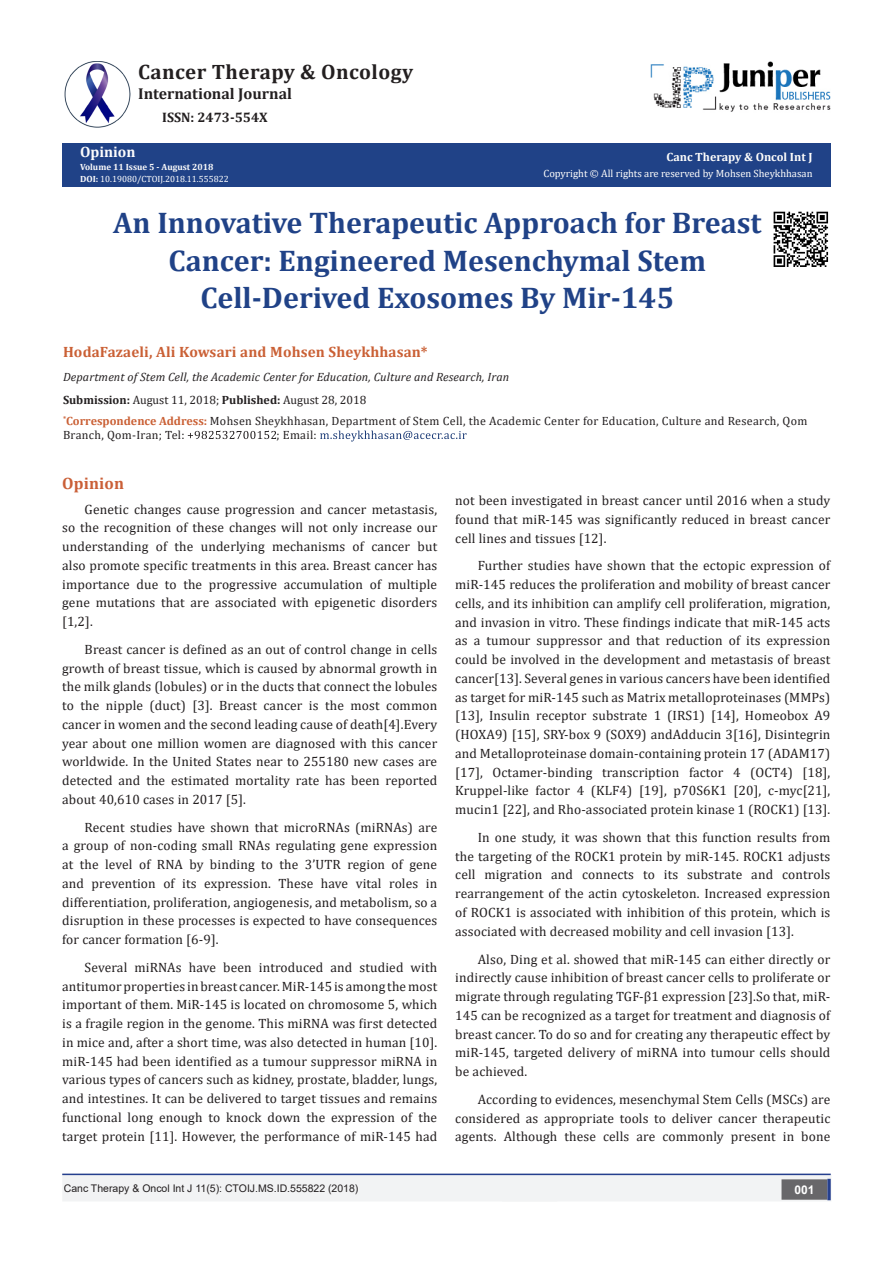
<style>
.page{position:relative;width:893px;height:1263px;background:#fff}
.page>*{position:absolute;margin:0;border:0;box-sizing:border-box;transform-origin:0 0}
.t1{font:700 30px/37.5px "Cambria";color:#204287;text-align:center}
.t2{font:700 20.85px "Cambria";letter-spacing:.02em;color:#231f20}
.t3{font:700 16.5px "Cambria";letter-spacing:.01em;color:#ca5f37}
.t4{font:700 15.75px "Cambria";color:#231f20}
.t5{font:700 15px "Cambria";letter-spacing:.01em;color:#ca6035}
.t6{font:700 15px "Cambria";color:#fcfcfc}
.t7{font:700 13.8px "Cambria";color:#231f20}
.t8{font:13.5px/18.8px "Cambria";letter-spacing:.01em;color:#231f20;text-align:justify}
.t9{font:12px/14.4px "Cambria";letter-spacing:.025em;color:#231f20}
.t10{font:italic 12px "Cambria";letter-spacing:.01em;color:#231f20}
.t11{font:12px "Cambria";color:#231f20}
.t12{font:700 12px "Cambria";color:#fffefc}
.t13{font:700 12px "Arial";color:#fff}
.t14{font:10.5px "Arial";color:#231f20}
.t15{font:10.5px "Cambria";color:#fffefc}
.t16{font:9px "Cambria";color:#fff}
.t17{font:700 9px "Cambria";color:#fcfcfc}
.s1{font-weight:700;color:#fcfcfc}
.s2{font-weight:700}
.s3{font-weight:700;color:#ca6035}
</style>
<div class="page">
<div style="left:62px;top:144px;width:768px;height:43px;background:#204287"></div>
<svg style="left:188px;top:431px;width:88px;height:8px"></svg>
<svg style="left:320px;top:431px;width:147px;height:11px"></svg>
<div style="left:63px;top:1175px;width:493px;height:26px;background:#f2f3f4"></div>
<div style="left:62px;top:1174px;width:495px;height:27px;border:2px solid #f2f3f4"></div>
<div style="left:502px;top:1174px;width:329px;height:27px;background:#f2f3f4;border:2px solid #f2f3f4"></div>
<div style="left:782px;top:1180px;width:45px;height:19px;background:#68676a"></div>
<div style="left:781px;top:1179px;width:46px;height:21px;border:2px solid #68676a"></div>
<svg style="left:827px;top:1179px;width:4px;height:21px"></svg>
<img style="left:651px;top:61px;width:180px;height:51px">
<img style="left:64px;top:61px;width:66px;height:66px">
<hr style="left:62px;top:1173px;width:769px;height:2px;background:#253f8e">
<img style="left:773px;top:211px;width:56px;height:56px">
<p class="t2" style="left:138px;top:57px;width:276px">Cancer Therapy &amp; Oncology</p>
<p class="t4" style="left:138px;top:83px;width:155px">International Journal</p>
<p class="t7" style="left:162px;top:107px;width:107px">ISSN: 2473-554X</p>
<p class="t6" style="left:80px;top:142px;width:57px">Opinion</p>
<p class="t17" style="left:80px;top:160px;width:135px">Volume 11 Issue 5 - August 2018</p>
<p class="t16" style="left:80px;top:174px;width:150px"><span class="s1">DOI:</span> 10.19080/CTOIJ.2018.11.555822</p>
<p class="t12" style="left:666px;top:148px;width:148px">Canc Therapy &amp; Oncol Int J</p>
<p class="t15" style="left:543px;top:167px;width:271px">Copyright © All rights are reserved by Mohsen Sheykhhasan</p>
<p class="t1" style="left:113px;top:203px;width:650px">An Innovative Therapeutic Approach for Breast<br>Cancer: Engineered Mesenchymal Stem<br>Cell-Derived Exosomes By Mir-145</p>
<p class="t5" style="left:63px;top:342px;width:366px">HodaFazaeli, Ali Kowsari and Mohsen Sheykhhasan*</p>
<p class="t10" style="left:63px;top:368px;width:448px">Department of Stem Cell, the Academic Center for Education, Culture and Research, Iran</p>
<p class="t11" style="left:63px;top:393px;width:305px"><span class="s2">Submission:</span> August 11, 2018; <span class="s2">Published:</span> August 28, 2018</p>
<p class="t9" style="left:63px;top:413px;width:746px"><sup>*</sup><span class="s3">Correspondence Address:</span> Mohsen Sheykhhasan, Department of Stem Cell, the Academic Center for Education, Culture and Research, Qom<br>Branch, Qom-Iran; Tel:</p>
<p class="t9" style="left:276px;top:428px;width:42px">; Email:</p>
<p class="t3" style="left:62px;top:471px;width:63px">Opinion</p>
<p class="t8" style="left:62px;top:499px;width:377px;text-indent:22px">Genetic changes cause progression and cancer metastasis, so the recognition of these changes will not only increase our understanding of the underlying mechanisms of cancer but also promote specific treatments in this area. Breast cancer has importance due to the progressive accumulation of multiple gene mutations that are associated with epigenetic disorders [1,2].</p>
<p class="t8" style="left:62px;top:640px;width:377px;text-indent:22px">Breast cancer is defined as an out of control change in cells growth of breast tissue, which is caused by abnormal growth in the milk glands (lobules) or in the ducts that connect the lobules to the nipple (duct) [3]. Breast cancer is the most common cancer in women and the second leading cause of death[4].Every year about one million women are diagnosed with this cancer worldwide. In the United States near to 255180 new cases are detected and the estimated mortality rate has been reported about 40,610 cases in 2017 [5].</p>
<p class="t8" style="left:62px;top:817px;width:377px;text-indent:22px">Recent studies have shown that microRNAs (miRNAs) are a group of non-coding small RNAs regulating gene expression at the level of RNA by binding to the 3’UTR region of gene and prevention of its expression. These have vital roles in differentiation, proliferation, angiogenesis, and metabolism, so a disruption in these processes is expected to have consequences for cancer formation [6-9].</p>
<p class="t8" style="left:62px;top:958px;width:377px;text-indent:22px">Several miRNAs have been introduced and studied with antitumor properties in breast cancer. MiR-145 is among the most important of them. MiR-145 is located on chromosome 5, which is a fragile region in the genome. This miRNA was first detected in mice and, after a short time, was also detected in human [10]. miR-145 had been identified as a tumour suppressor miRNA in various types of cancers such as kidney, prostate, bladder, lungs, and intestines. It can be delivered to target tissues and remains functional long enough to knock down the expression of the target protein [11]. However, the performance of miR-145 had</p>
<p class="t8" style="left:455px;top:491px;width:377px">not been investigated in breast cancer until 2016 when a study found that miR-145 was significantly reduced in breast cancer cell lines and tissues [12].</p>
<p class="t8" style="left:455px;top:556px;width:377px;text-indent:22px">Further studies have shown that the ectopic expression of miR-145 reduces the proliferation and mobility of breast cancer cells, and its inhibition can amplify cell proliferation, migration, and invasion in vitro. These findings indicate that miR-145 acts as a tumour suppressor and that reduction of its expression could be involved in the development and metastasis of breast cancer[13]. Several genes in various cancers have been identified as target for miR-145 such as Matrix metalloproteinases (MMPs) [13], Insulin receptor substrate 1 (IRS1) [14], Homeobox A9 (HOXA9) [15], SRY-box 9 (SOX9) andAdducin 3[16], Disintegrin and Metalloproteinase domain-containing protein 17 (ADAM17) [17], Octamer-binding transcription factor 4 (OCT4) [18], Kruppel-like factor 4 (KLF4) [19], p70S6K1 [20], c-myc[21], mucin1 [22], and Rho-associated protein kinase 1 (ROCK1) [13].</p>
<p class="t8" style="left:455px;top:828px;width:377px;text-indent:22px">In one study, it was shown that this function results from the targeting of the ROCK1 protein by miR-145. ROCK1 adjusts cell migration and connects to its substrate and controls rearrangement of the actin cytoskeleton. Increased expression of ROCK1 is associated with inhibition of this protein, which is associated with decreased mobility and cell invasion [13].</p>
<p class="t8" style="left:455px;top:949px;width:377px;text-indent:22px">Also, Ding et al. showed that miR-145 can either directly or indirectly cause inhibition of breast cancer cells to proliferate or migrate through regulating TGF-β1 expression [23].So that, miR-145 can be recognized as a target for treatment and diagnosis of breast cancer. To do so and for creating any therapeutic effect by miR-145, targeted delivery of miRNA into tumour cells should be achieved.</p>
<p class="t8" style="left:455px;top:1090px;width:377px;text-indent:22px">According to evidences, mesenchymal Stem Cells (MSCs) are considered as appropriate tools to deliver cancer therapeutic agents. Although these cells are commonly present in bone</p>
<p class="t14" style="left:64px;top:1181px;width:296px">Canc Therapy &amp; Oncol Int J 11(5): CTOIJ.MS.ID.555822 (2018)</p>
<p class="t13" style="left:794px;top:1181px;width:22px">001</p>
</div>
